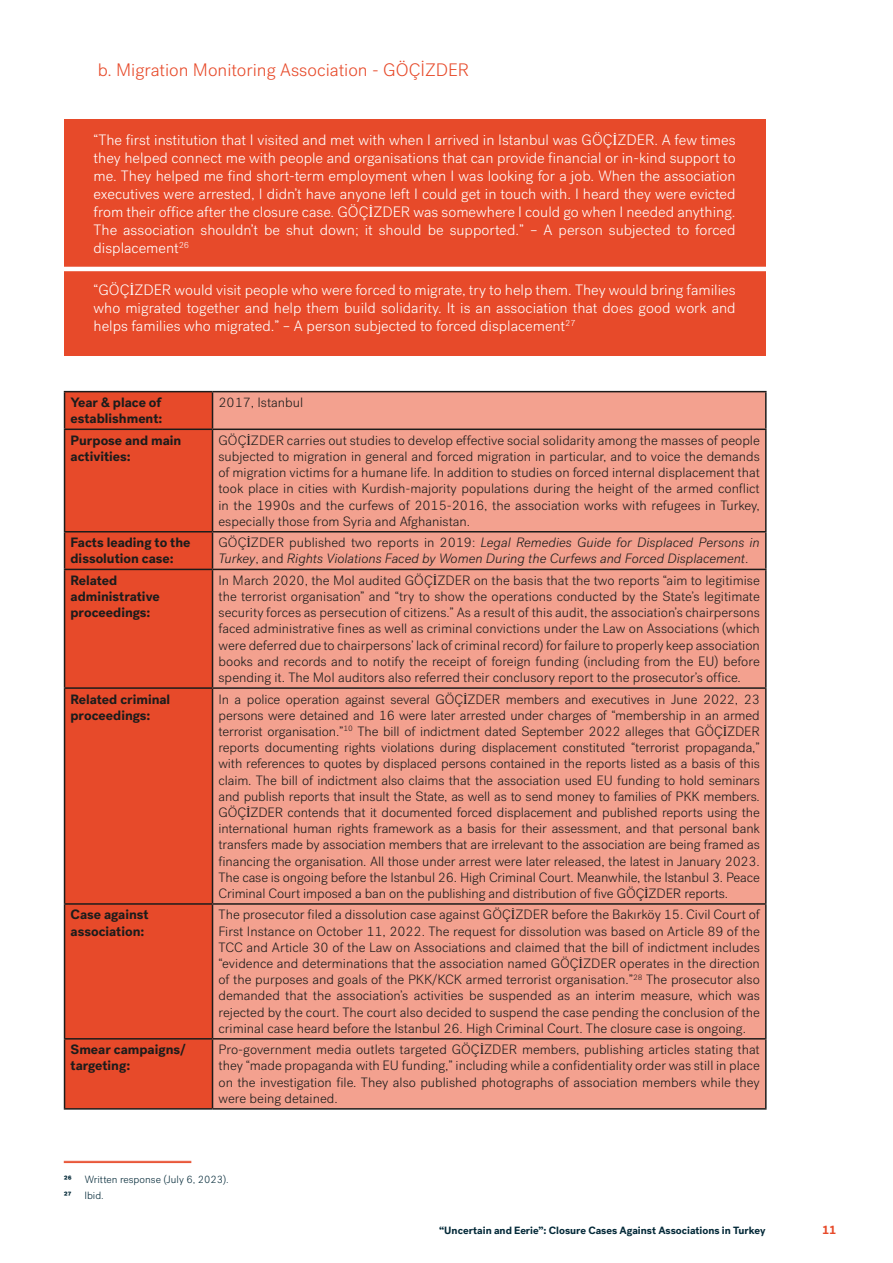
<style>
.page{position:relative;width:893px;height:1263px;background:#fff}
.page>*{position:absolute;margin:0;border:0;box-sizing:border-box;transform-origin:0 0}
.t1{font:300 18px "Post Grotesk";color:#e74a2a}
.t2{font:300 15px/18px "Post Grotesk";color:#fff;text-align:justify}
.t3{font:300 13.5px/16.2px "Post Grotesk";color:#1c1c1b;text-align:justify}
.t4{font:700 13.5px/16.2px "Post Grotesk";color:#1c1c1b}
.t5{font:italic 300 13.5px/16.2px "Post Grotesk";color:#1c1c1b}
.t6{font:700 12px "Post Grotesk";color:#e74a2a}
.t7{font:700 10.5px "Post Grotesk";color:#032938}
.t8{font:300 10.5px/16.5px "Post Grotesk";color:#032938}
.s1{font-family:"Times New Roman";font-weight:400}
.s2{font-style:normal}
.s3{font-family:"Times New Roman";font-weight:400;font-style:normal}
.s4{font-weight:700}
</style>
<div class="page">
<div style="left:64px;top:119px;width:701px;height:236px;background:#e74a2a"></div>
<div style="left:65px;top:392px;width:147px;height:716px;background:#e74a2a"></div>
<div style="left:213px;top:392px;width:552px;height:716px;background:#f3a18f"></div>
<hr style="left:64px;top:391px;width:149px;height:1px;background:#1c1c1b">
<hr style="left:64px;top:392px;width:1px;height:36px;background:#1c1c1b">
<hr style="left:213px;top:391px;width:554px;height:1px;background:#1c1c1b">
<hr style="left:212px;top:392px;width:1px;height:36px;background:#1c1c1b">
<hr style="left:765px;top:392px;width:2px;height:36px;background:#1c1c1b">
<hr style="left:64px;top:428px;width:149px;height:2px;background:#1c1c1b">
<hr style="left:64px;top:430px;width:1px;height:101px;background:#1c1c1b">
<hr style="left:213px;top:428px;width:554px;height:2px;background:#1c1c1b">
<hr style="left:212px;top:430px;width:1px;height:101px;background:#1c1c1b">
<hr style="left:765px;top:430px;width:2px;height:101px;background:#1c1c1b">
<hr style="left:64px;top:531px;width:149px;height:1px;background:#1c1c1b">
<hr style="left:64px;top:532px;width:1px;height:37px;background:#1c1c1b">
<hr style="left:213px;top:531px;width:554px;height:1px;background:#1c1c1b">
<hr style="left:212px;top:532px;width:1px;height:37px;background:#1c1c1b">
<hr style="left:765px;top:532px;width:2px;height:37px;background:#1c1c1b">
<hr style="left:64px;top:569px;width:149px;height:1px;background:#1c1c1b">
<hr style="left:64px;top:570px;width:1px;height:117px;background:#1c1c1b">
<hr style="left:213px;top:569px;width:554px;height:1px;background:#1c1c1b">
<hr style="left:212px;top:570px;width:1px;height:117px;background:#1c1c1b">
<hr style="left:765px;top:570px;width:2px;height:117px;background:#1c1c1b">
<hr style="left:64px;top:687px;width:149px;height:2px;background:#1c1c1b">
<hr style="left:64px;top:689px;width:1px;height:214px;background:#1c1c1b">
<hr style="left:213px;top:687px;width:554px;height:2px;background:#1c1c1b">
<hr style="left:212px;top:689px;width:1px;height:214px;background:#1c1c1b">
<hr style="left:765px;top:689px;width:2px;height:214px;background:#1c1c1b">
<hr style="left:64px;top:903px;width:149px;height:2px;background:#1c1c1b">
<hr style="left:64px;top:905px;width:1px;height:133px;background:#1c1c1b">
<hr style="left:213px;top:903px;width:554px;height:2px;background:#1c1c1b">
<hr style="left:212px;top:905px;width:1px;height:133px;background:#1c1c1b">
<hr style="left:765px;top:905px;width:2px;height:133px;background:#1c1c1b">
<hr style="left:64px;top:1038px;width:149px;height:1px;background:#1c1c1b">
<hr style="left:64px;top:1039px;width:1px;height:69px;background:#1c1c1b">
<hr style="left:213px;top:1038px;width:554px;height:1px;background:#1c1c1b">
<hr style="left:212px;top:1039px;width:1px;height:69px;background:#1c1c1b">
<hr style="left:765px;top:1039px;width:2px;height:69px;background:#1c1c1b">
<hr style="left:64px;top:1108px;width:149px;height:1px;background:#1c1c1b">
<hr style="left:213px;top:1108px;width:554px;height:1px;background:#1c1c1b">
<hr style="left:64px;top:1161px;width:127px;height:1px;background:#e74a2a">
<hr style="left:64px;top:1162px;width:127px;height:1px;background:#e74a2a">
<hr style="left:57px;top:267px;width:715px;height:4px;background:#fff">
<h1 class="t1" style="left:98px;top:60px;width:373px">b. Migration Monitoring Association - GÖÇİZDER</h1>
<p class="t2" style="left:94px;top:131px;width:644px">“The first institution that I visited and met with when I arrived in Istanbul was GÖÇ<span class="s1">İ</span>ZDER. A few times they helped connect me with people and organisations that can provide financial or in-kind support to me. They helped me find short-term employment when I was looking for a job. When the association executives were arrested, I didn’t have anyone left I could get in touch with. I heard they were evicted from their office after the closure case. GÖÇ<span class="s1">İ</span>ZDER was somewhere I could go when I needed anything.<br>The association shouldn’t be shut down; it should be supported.” – A person subjected to forced displacement<sup>26</sup></p>
<p class="t2" style="left:94px;top:281px;width:644px">“GÖÇ<span class="s1">İ</span>ZDER would visit people who were forced to migrate, try to help them. They would bring families who migrated together and help them build solidarity. It is an association that does good work and helps families who migrated.” – A person subjected to forced displacement<sup>27</sup></p>
<p class="t4" style="left:71px;top:394px;width:93px">Year &amp; place of establishment:</p>
<p class="t3" style="left:219px;top:394px;width:86px">2017, Istanbul</p>
<p class="t4" style="left:71px;top:432px;width:112px">Purpose and main activities:</p>
<p class="t3" style="left:219px;top:432px;width:543px">GÖÇ<span class="s1">İ</span>ZDER carries out studies to develop effective social solidarity among the masses of people subjected to migration in general and forced migration in particular, and to voice the demands of migration victims for a humane life. In addition to studies on forced internal displacement that took place in cities with Kurdish-majority populations during the height of the armed conflict in the 1990s and the curfews of 2015-2016, the association works with refugees in Turkey, especially those from Syria and Afghanistan.</p>
<p class="t4" style="left:71px;top:534px;width:121px">Facts leading to the dissolution case:</p>
<p class="t5" style="left:219px;top:535px;width:543px"><span class="s2">GÖÇ</span><span class="s3">İ</span><span class="s2">ZDER published two reports in 2019:</span> Legal Remedies Guide for Displaced Persons in<br>Turkey<span class="s2">, and</span> Rights Violations Faced by Women During the Curfews and Forced Displacement<span class="s2">.</span></p>
<p class="t4" style="left:71px;top:572px;width:91px">Related administrative proceedings:</p>
<p class="t3" style="left:219px;top:572px;width:543px">In March 2020, the MoI audited GÖÇ<span class="s1">İ</span>ZDER on the basis that the two reports “aim to legitimise the terrorist organisation” and “try to show the operations conducted by the State’s legitimate security forces as persecution of citizens.” As a result of this audit, the association’s chairpersons faced administrative fines as well as criminal convictions under the Law on Associations (which were deferred due to chairpersons’ lack of criminal record) for failure to properly keep association books and records and to notify the receipt of foreign funding (including from the EU) before spending it. The MoI auditors also referred their conclusory report to the prosecutor’s office.</p>
<p class="t4" style="left:71px;top:691px;width:101px">Related criminal proceedings:</p>
<p class="t3" style="left:219px;top:691px;width:543px">In a police operation against several GÖÇ<span class="s1">İ</span>ZDER members and executives in June 2022, 23 persons were detained and 16 were later arrested under charges of “membership in an armed terrorist organisation.”<sup>10</sup> The bill of indictment dated September 2022 alleges that GÖÇ<span class="s1">İ</span>ZDER reports documenting rights violations during displacement constituted “terrorist propaganda,” with references to quotes by displaced persons contained in the reports listed as a basis of this claim. The bill of indictment also claims that the association used EU funding to hold seminars and publish reports that insult the State, as well as to send money to families of PKK members.<br>GÖÇ<span class="s1">İ</span>ZDER contends that it documented forced displacement and published reports using the international human rights framework as a basis for their assessment, and that personal bank transfers made by association members that are irrelevant to the association are being framed as financing the organisation. All those under arrest were later released, the latest in January 2023.<br>The case is ongoing before the Istanbul 26. High Criminal Court. Meanwhile, the Istanbul 3. Peace Criminal Court imposed a ban on the publishing and distribution of five GÖÇ<span class="s1">İ</span>ZDER reports.</p>
<p class="t4" style="left:71px;top:907px;width:80px">Case against association:</p>
<p class="t3" style="left:218px;top:907px;width:543px">The prosecutor filed a dissolution case against GÖÇ<span class="s1">İ</span>ZDER before the Bakırköy 15. Civil Court of First Instance on October 11, 2022. The request for dissolution was based on Article 89 of the TCC and Article 30 of the Law on Associations and claimed that the bill of indictment includes “evidence and determinations that the association named GÖÇ<span class="s1">İ</span>ZDER operates in the direction of the purposes and goals of the PKK/KCK armed terrorist organisation.”<sup>28</sup> The prosecutor also demanded that the association’s activities be suspended as an interim measure, which was rejected by the court. The court also decided to suspend the case pending the conclusion of the criminal case heard before the Istanbul 26. High Criminal Court. The closure case is ongoing.</p>
<p class="t4" style="left:71px;top:1041px;width:117px">Smear campaigns/ targeting:</p>
<p class="t3" style="left:219px;top:1042px;width:543px">Pro-government media outlets targeted GÖÇ<span class="s1">İ</span>ZDER members, publishing articles stating that they “made propaganda with EU funding,” including while a confidentiality order was still in place on the investigation file. They also published photographs of association members while they were being detained.</p>
<p class="t8" style="left:64px;top:1171px;width:167px"><span class="s4">26</span> Written response (July 6, 2023).<br><span class="s4">27</span> Ibid.</p>
<p class="t7" style="left:439px;top:1223px;width:328px">“Uncertain and Eerie”: Closure Cases Against Associations in Turkey</p>
<p class="t6" style="left:822px;top:1222px;width:16px">11</p>
</div>
